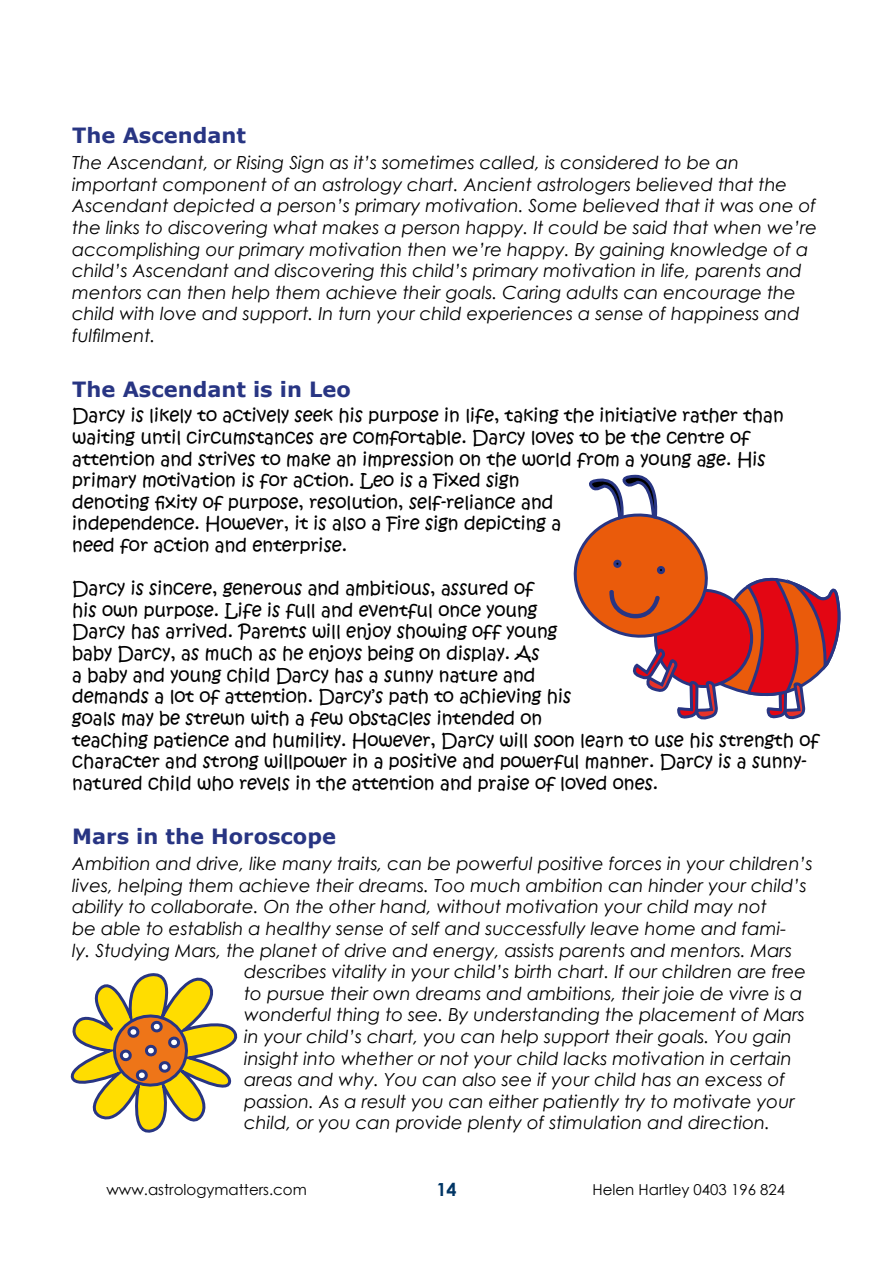
<style>
.page{position:relative;width:893px;height:1263px;background:#fff}
.page>*{position:absolute;margin:0;border:0;box-sizing:border-box;transform-origin:0 0}
.t1{font:700 21px "Verdana";color:#283583}
.t2{font:italic 18px/21.6px "Century Gothic";color:#000}
.t3{font:18px/21.6px "Kristen ITC";color:#000}
.t4{font:700 18px "Century Gothic";color:#003565}
.t5{font:15px "Century Gothic";color:#000}
</style>
<div class="page">
<svg style="left:70px;top:973px;width:168px;height:160px"></svg>
<svg style="left:573px;top:474px;width:268px;height:246px"></svg>
<p class="t1" style="left:72px;top:121px;width:175px">The Ascendant</p>
<p class="t2" style="left:72px;top:152px;width:746px">The Ascendant, or Rising Sign as it’s sometimes called, is considered to be an important component of an astrology chart. Ancient astrologers believed that the Ascendant depicted a person’s primary motivation. Some believed that it was one of the links to discovering what makes a person happy. It could be said that when we’re accomplishing our primary motivation then we’re happy. By gaining knowledge of a child’s Ascendant and discovering this child’s primary motivation in life, parents and mentors can then help them achieve their goals. Caring adults can encourage the child with love and support. In turn your child experiences a sense of happiness and fulfilment.</p>
<p class="t1" style="left:72px;top:374px;width:280px">The Ascendant is in Leo</p>
<p class="t3" style="left:72px;top:405px;width:713px">Darcy is likely to actively seek his purpose in life, taking the initiative rather than waiting until circumstances are comfortable. Darcy loves to be the centre of attention and strives to make an impression on the world from a young age. His primary motivation is for action. Leo is a Fixed sign<br>denoting fixity of purpose, resolution, self-reliance and<br>independence. However, it is also a Fire sign depicting a<br>need for action and enterprise.</p>
<p class="t3" style="left:72px;top:578px;width:748px">Darcy is sincere, generous and ambitious, assured of<br>his own purpose. Life is full and eventful once young<br>Darcy has arrived. Parents will enjoy showing off young<br>baby Darcy, as much as he enjoys being on display. As<br>a baby and young child Darcy has a sunny nature and<br>demands a lot of attention. Darcy’s path to achieving his<br>goals may be strewn with a few obstacles intended on<br>teaching patience and humility. However, Darcy will soon learn to use his strength of character and strong willpower in a positive and powerful manner. Darcy is a sunny&shy;natured child who revels in the attention and praise of loved ones.</p>
<p class="t1" style="left:72px;top:822px;width:265px">Mars in the Horoscope</p>
<p class="t2" style="left:72px;top:853px;width:742px">Ambition and drive, like many traits, can be powerful positive forces in your children’s</p>
<p class="t2" style="left:72px;top:874px;width:736px">lives, helping them achieve their dreams. Too much ambition can hinder your child’s</p>
<p class="t2" style="left:72px;top:896px;width:696px">ability to collaborate. On the other hand, without motivation your child may not</p>
<p class="t2" style="left:72px;top:917px;width:715px">be able to establish a healthy sense of self and successfully leave home and fami-</p>
<p class="t2" style="left:72px;top:939px;width:721px">ly. Studying Mars, the planet of drive and energy, assists parents and mentors. Mars</p>
<p class="t2" style="left:244px;top:961px;width:564px">describes vitality in your child’s birth chart. If our children are free</p>
<p class="t2" style="left:244px;top:982px;width:560px">to pursue their own dreams and ambitions, their joie de vivre is a</p>
<p class="t2" style="left:244px;top:1004px;width:562px">wonderful thing to see. By understanding the placement of Mars</p>
<p class="t2" style="left:244px;top:1025px;width:549px">in your child’s chart, you can help support their goals. You gain</p>
<p class="t2" style="left:244px;top:1047px;width:549px">insight into whether or not your child lacks motivation in certain</p>
<p class="t2" style="left:244px;top:1069px;width:542px">areas and why. You can also see if your child has an excess of</p>
<p class="t2" style="left:244px;top:1090px;width:552px">passion. As a result you can either patiently try to motivate your</p>
<p class="t2" style="left:244px;top:1112px;width:527px">child, or you can provide plenty of stimulation and direction.</p>
<p class="t4" style="left:436px;top:1176px;width:22px">14</p>
<p class="t5" style="left:106px;top:1179px;width:202px">www.astrologymatters.com</p>
<p class="t5" style="left:592px;top:1179px;width:194px">Helen Hartley 0403 196 824</p>
</div>
